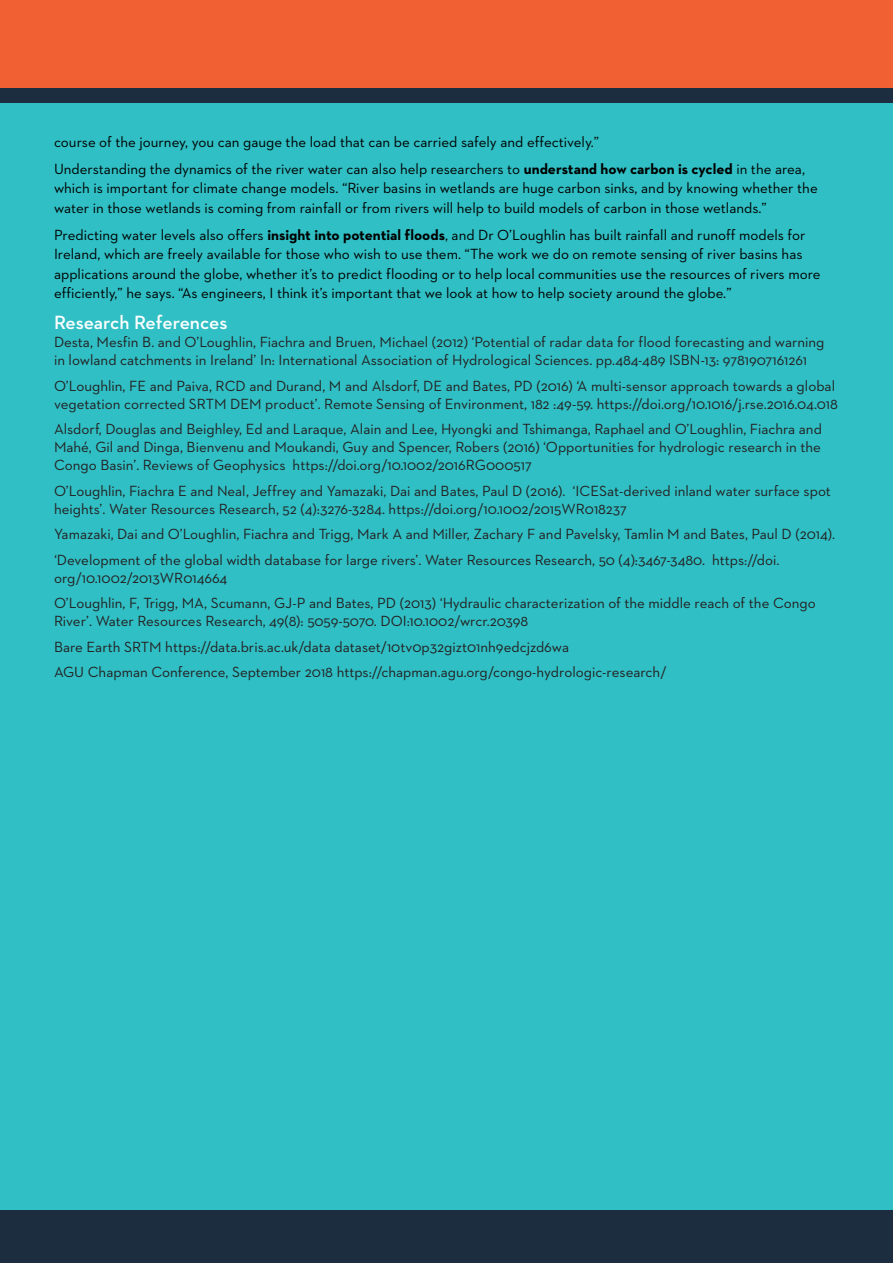
<style>
.page{position:relative;width:893px;height:1263px;background:#fff}
.page>*{position:absolute;margin:0;border:0;box-sizing:border-box;transform-origin:0 0}
.t1{font:600 19.5px "Neutraface 2 Text";letter-spacing:-.005em;color:#fff}
.t2{font:15px/18px "Neutraface 2 Text";color:#231f20}
.t3{font:15px/19.5px "Neutraface 2 Text";color:#000}
.s1{font-weight:700}
</style>
<div class="page">
<div style="left:0;top:0;width:893px;height:89px;background:#f16032"></div>
<div style="left:0;top:89px;width:893px;height:15px;background:#1c2d3f"></div>
<div style="left:0;top:1210px;width:893px;height:53px;background:#1c2d3f"></div>
<div style="left:0;top:104px;width:893px;height:1106px;background:#30bfc4"></div>
<p class="t3" style="left:54px;top:132px;width:547px">course of the journey, you can gauge the load that can be carried safely and effectively.”</p>
<p class="t3" style="left:54px;top:159px;width:765px">Understanding the dynamics of the river water can also help researchers to <span class="s1">understand how carbon is cycled</span> in the area, which is important for climate change models. “River basins in wetlands are huge carbon sinks, and by knowing whether the water in those wetlands is coming from rainfall or from rivers will help to build models of carbon in those wetlands.”</p>
<p class="t3" style="left:54px;top:225px;width:768px">Predicting water levels also offers <span class="s1">insight into potential floods</span>, and Dr O’Loughlin has built rainfall and runoff models for Ireland, which are freely available for those who wish to use them. “The work we do on remote sensing of river basins has applications around the globe, whether it’s to predict flooding or to help local communities use the resources of rivers more efficiently,” he says. “As engineers, I think it’s important that we look at how to help society around the globe.”</p>
<p class="t1" style="left:54px;top:310px;width:175px">Research References</p>
<p class="t2" style="left:54px;top:333px;width:772px">Desta, Mesfin B. and O’Loughlin, Fiachra and Bruen, Michael (2012) ‘Potential of radar data for flood forecasting and warning in lowland catchments in Ireland’ In: International Association of Hydrological Sciences. pp.484-489 ISBN-13: 9781907161261</p>
<p class="t2" style="left:54px;top:376px;width:785px">O’Loughlin, FE and Paiva, RCD and Durand, M and Alsdorf, DE and Bates, PD (2016) ‘A multi-sensor approach towards a global vegetation corrected SRTM DEM product’. Remote Sensing of Environment, 182 :49-59. https://doi.org/10.1016/j.rse.2016.04.018</p>
<p class="t2" style="left:54px;top:420px;width:769px;text-align:justify">Alsdorf, Douglas and Beighley, Ed and Laraque, Alain and Lee, Hyongki and Tshimanga, Raphael and O’Loughlin, Fiachra and Mahé, Gil and Dinga, Bienvenu and Moukandi, Guy and Spencer, Robers (2016) ‘Opportunities for hydrologic research in the Congo Basin’. Reviews of Geophysics https://doi.org/10.1002/2016RG000517</p>
<p class="t2" style="left:54px;top:481px;width:778px">O’Loughlin, Fiachra E and Neal, Jeffrey and Yamazaki, Dai and Bates, Paul D (2016). ‘ICESat-derived inland water surface spot heights’. Water Resources Research, 52 (4):3276-3284. https://doi.org/10.1002/2015WR018237</p>
<p class="t2" style="left:54px;top:525px;width:783px">Yamazaki, Dai and O’Loughlin, Fiachra and Trigg, Mark A and Miller, Zachary F and Pavelsky, Tamlin M and Bates, Paul D (2014).</p>
<p class="t2" style="left:54px;top:550px;width:727px">‘Development of the global width database for large rivers’. Water Resources Research, 50 (4):3467-3480. https://doi. org/10.1002/2013WR014664</p>
<p class="t2" style="left:54px;top:594px;width:763px">O’Loughlin, F, Trigg, MA, Scumann, GJ-P and Bates, PD (2013) ‘Hydraulic characterization of the middle reach of the Congo<br>River’. Water Resources Research, 49(8): 5059-5070. DOI:10.1002/wrcr.20398</p>
<p class="t2" style="left:54px;top:637px;width:517px">Bare Earth SRTM https://data.bris.ac.uk/data dataset/10tv0p32gizt01nh9edcjzd6wa</p>
<p class="t2" style="left:54px;top:663px;width:614px">AGU Chapman Conference, September 2018 https://chapman.agu.org/congo-hydrologic-research/</p>
</div>
